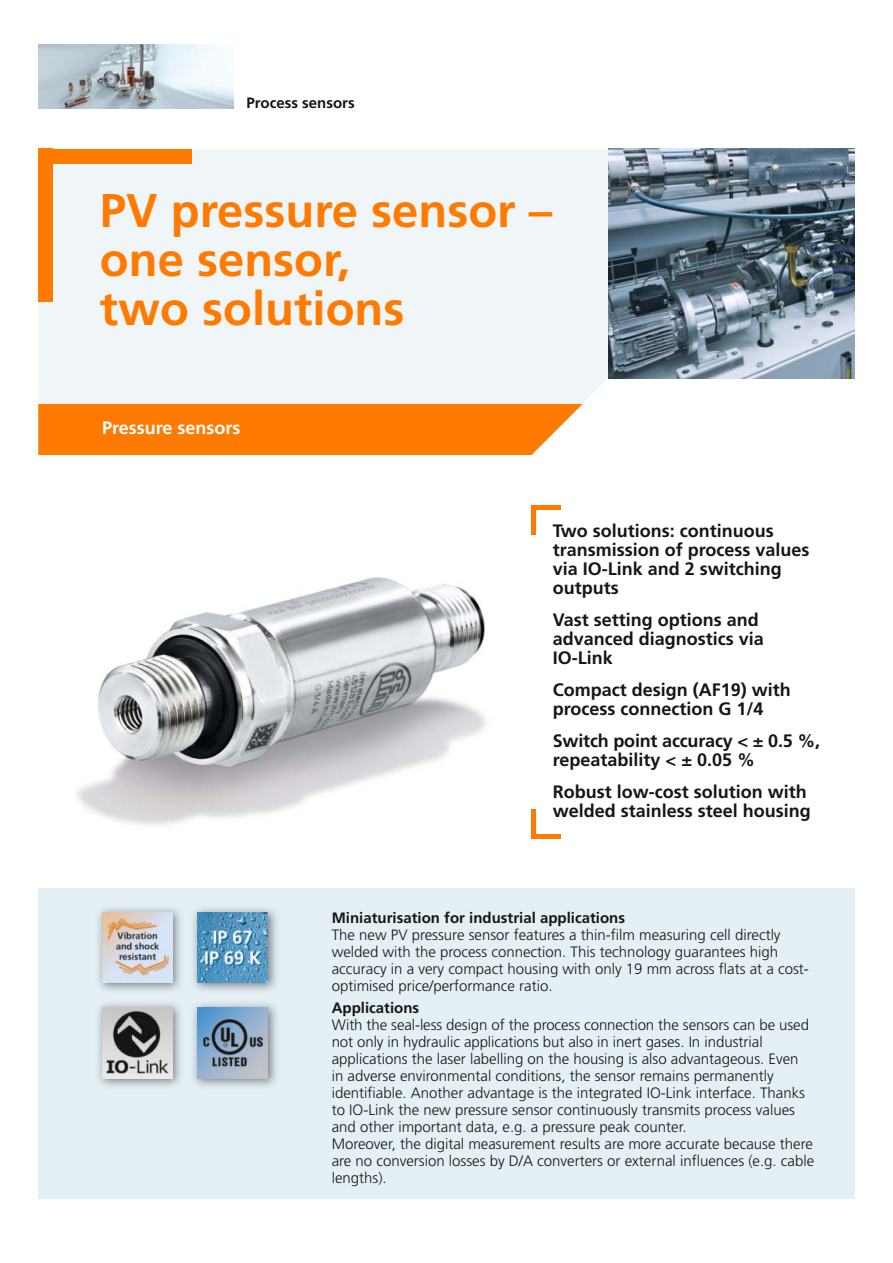
<style>
.page{position:relative;width:893px;height:1263px;background:#fff}
.page>*{position:absolute;margin:0;border:0;box-sizing:border-box;transform-origin:0 0}
.t1{font:700 47.25px/48.9px "Frutiger LT Com";color:#ff7a00}
.t2{font:700 18px/19.2px "Frutiger LT Com";color:#151616}
.t3{font:700 18px "Frutiger LT Com";color:#fff}
.t4{font:300 15px/17px "Frutiger LT Com";color:#151616}
.t5{font:700 15px "Frutiger LT Com";color:#151616}
</style>
<div class="page">
<img style="left:38px;top:577px;width:468px;height:312px">
<div style="left:38px;top:889px;width:817px;height:310px;background:#e5f0f5"></div>
<div style="left:38px;top:149px;width:570px;height:255px;background:#f0f6f8"></div>
<img style="left:608px;top:149px;width:247px;height:229px">
<div style="left:38px;top:404px;width:545px;height:51px;background:#ff7a00"></div>
<div style="left:38px;top:149px;width:153px;height:15px;background:#ff7a00"></div>
<div style="left:38px;top:149px;width:15px;height:153px;background:#ff7a00"></div>
<img style="left:98px;top:908px;width:179px;height:179px">
<img style="left:102px;top:912px;width:70px;height:70px">
<img style="left:188px;top:908px;width:1px;height:179px">
<img style="left:198px;top:912px;width:70px;height:70px">
<img style="left:102px;top:1008px;width:70px;height:70px">
<hr style="left:531px;top:505px;width:30px;height:4px;background:#ff7a00">
<div style="left:531px;top:505px;width:5px;height:30px;background:#ff7a00"></div>
<div style="left:531px;top:834px;width:30px;height:5px;background:#ff7a00"></div>
<div style="left:531px;top:809px;width:5px;height:30px;background:#ff7a00"></div>
<img style="left:38px;top:45px;width:196px;height:63px">
<img style="left:189px;top:998px;width:88px;height:1px">
<img style="left:198px;top:1008px;width:70px;height:70px">
<p class="t5" style="left:247px;top:97px;width:110px">Process sensors</p>
<h1 class="t1" style="left:100px;top:190px;width:454px">PV pressure sensor – one sensor,<br>two solutions</h1>
<p class="t3" style="left:102px;top:420px;width:140px">Pressure sensors</p>
<p class="t2" style="left:553px;top:522px;width:258px">Two solutions: continuous transmission of process values via IO-Link and 2 switching outputs</p>
<p class="t2" style="left:553px;top:611px;width:213px">Vast setting options and advanced diagnostics via<br>IO-Link</p>
<p class="t2" style="left:553px;top:682px;width:240px">Compact design (AF19) with process connection G 1/4</p>
<p class="t2" style="left:553px;top:733px;width:269px">Switch point accuracy &lt; ± 0.5 %, repeatability &lt; ± 0.05 %</p>
<p class="t2" style="left:553px;top:784px;width:260px">Robust low-cost solution with welded stainless steel housing</p>
<p class="t5" style="left:332px;top:912px;width:295px">Miniaturisation for industrial applications</p>
<p class="t4" style="left:332px;top:928px;width:479px">The new PV pressure sensor features a thin-film measuring cell directly welded with the process connection. This technology guarantees high accuracy in a very compact housing with only 19 mm across flats at a cost&shy;optimised price/performance ratio.</p>
<p class="t5" style="left:332px;top:1001px;width:89px">Applications</p>
<p class="t4" style="left:332px;top:1017px;width:484px">With the seal-less design of the process connection the sensors can be used not only in hydraulic applications but also in inert gases. In industrial applications the laser labelling on the housing is also advantageous. Even<br>in adverse environmental conditions, the sensor remains permanently identifiable. Another advantage is the integrated IO-Link interface. Thanks to IO-Link the new pressure sensor continuously transmits process values and other important data, e.g. a pressure peak counter.<br>Moreover, the digital measurement results are more accurate because there are no conversion losses by D/A converters or external influences (e.g. cable lengths).</p>
</div>
